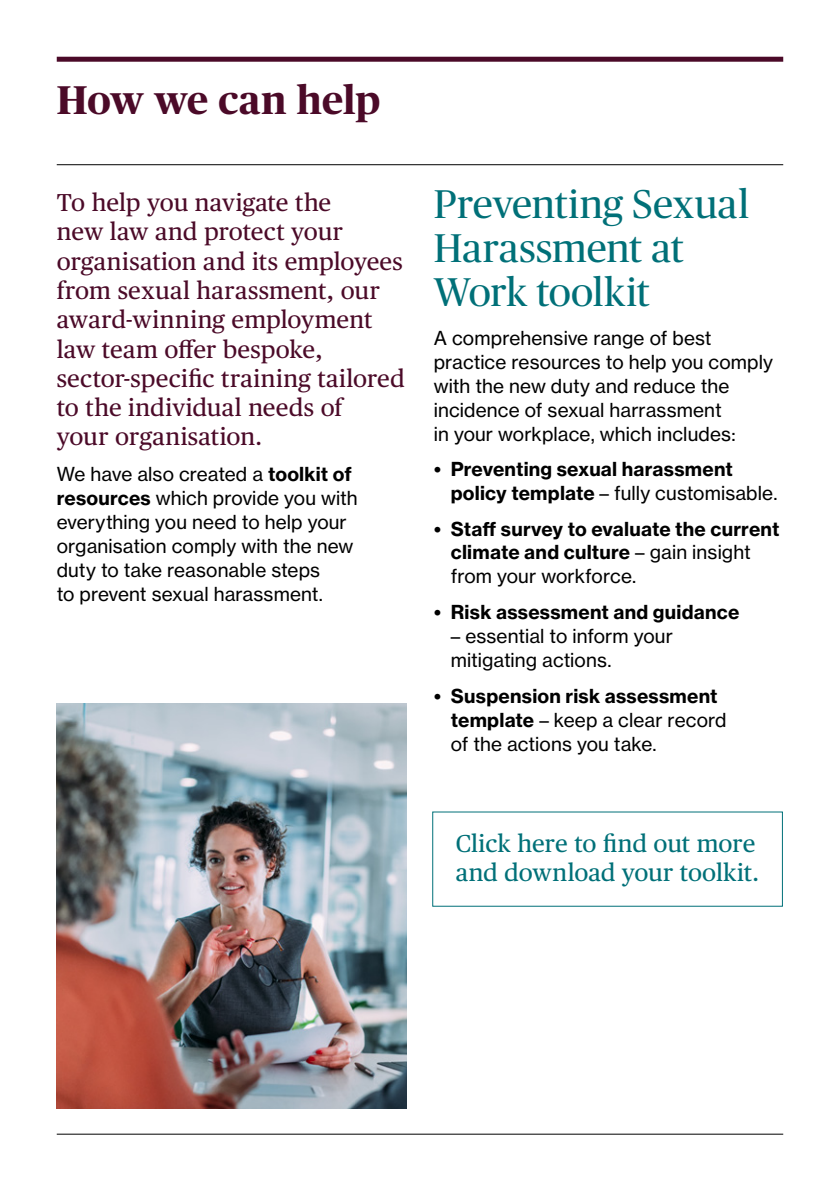
<style>
.page{position:relative;width:840px;height:1191px;background:#fff}
.page>*{position:absolute;margin:0;border:0;box-sizing:border-box;transform-origin:0 0}
.t1{font:40px/44px "Publico Headline";letter-spacing:-.005em;color:#007078}
.t2{font:700 40px "Publico Headline";color:#4b0a28}
.t3{font:24.4px/29.2px "Publico Text";letter-spacing:.005em;color:#4b0a28}
.t4{font:24.4px/29.2px "Publico Text";letter-spacing:-.005em;color:#007078}
.t5{font:19px/23.8px "N Haas Grotesk TX Pro 55 Rg";letter-spacing:.005em;color:#000}
.t6{font:19px/23.8px "N Haas Grotesk TX Pro 75 Bd";letter-spacing:.01em;color:#000}
.s1{font-family:"N Haas Grotesk TX Pro 75 Bd"}
.s2{font-family:"N Haas Grotesk TX Pro 55 Rg"}
</style>
<div class="page">
<img style="left:57px;top:703px;width:349px;height:405px">
<hr style="left:57px;top:164px;width:725px;height:1px;background:#000">
<hr style="left:57px;top:1133px;width:725px;height:1px;background:#000">
<div style="left:57px;top:57px;width:725px;height:5px;background:#4b0a28"></div>
<h1 class="t2" style="left:57px;top:72px;width:325px">How we can help</h1>
<p class="t3" style="left:57px;top:186px;width:349px">To help you navigate the<br>new law and protect your organisation and its employees from sexual harassment, our award-winning employment law team offer bespoke, sector-specific training tailored to the individual needs of<br>your organisation.</p>
<p class="t5" style="left:57px;top:462px;width:302px">We have also created a <span class="s1">toolkit of resources</span> which provide you with everything you need to help your organisation comply with the new duty to take reasonable steps<br>to prevent sexual harassment.</p>
<h1 class="t1" style="left:433px;top:180px;width:316px">Preventing Sexual<br>Harassment at<br>Work toolkit</h1>
<p class="t5" style="left:433px;top:326px;width:341px">A comprehensive range of best practice resources to help you comply with the new duty and reduce the incidence of sexual harrassment<br>in your workplace, which includes:</p>
<p class="t6" style="left:433px;top:457px;width:300px">• Preventing sexual harassment</p>
<p class="t5" style="left:450px;top:480px;width:328px"><span class="s1">policy template</span> – fully customisable.</p>
<p class="t6" style="left:450px;top:516px;width:330px;text-indent:-17px">• Staff survey to evaluate the current climate and culture <span class="s2">– gain insight</span></p>
<p class="t5" style="left:450px;top:564px;width:187px">from your workforce.</p>
<p class="t6" style="left:433px;top:600px;width:307px">• Risk assessment and guidance</p>
<p class="t5" style="left:450px;top:624px;width:223px">– essential to inform your mitigating actions.</p>
<p class="t6" style="left:433px;top:684px;width:285px">• Suspension risk assessment</p>
<p class="t5" style="left:450px;top:708px;width:277px"><span class="s1">template</span> – keep a clear record of the actions you take.</p>
<p class="t4" style="left:455px;top:827px;width:305px">Click here to find out more and download your toolkit.</p>
</div>
